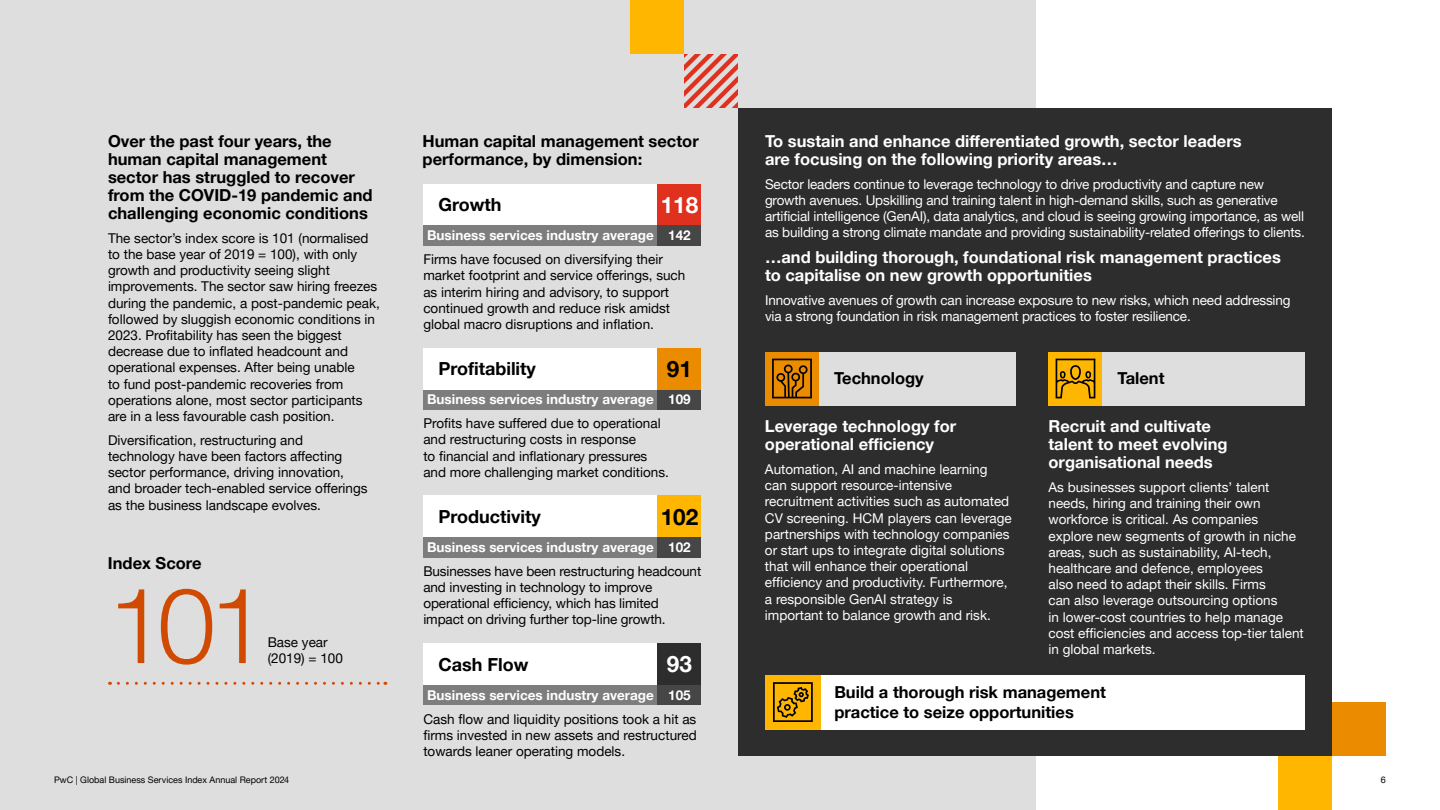
<style>
.page{position:relative;width:1440px;height:810px;background:#fff}
.page>*{position:absolute;margin:0;border:0;box-sizing:border-box;transform-origin:0 0}
.t1{font:300 105.15px "Helvetica Neue LT Pro";color:#d04a02}
.t2{font:700 22.5px "Helvetica Neue LT Pro";color:#fff}
.t3{font:700 22.5px "Helvetica Neue LT Pro";color:#000}
.t4{font:700 18px "Helvetica Neue LT Pro";color:#000}
.t5{font:700 16.5px/18px "Helvetica Neue LT Pro";color:#fff}
.t6{font:700 16.5px/18px "Helvetica Neue LT Pro";color:#000}
.t7{font:13.5px/16.2px "Helvetica Neue LT Pro";color:#000}
.t8{font:13.5px/16.2px "Helvetica Neue LT Pro";color:#fff}
.t9{font:700 13.5px "Helvetica Neue LT Pro";color:#fff}
.t10{font:9px "Helvetica Neue LT Pro";color:#000}
</style>
<div class="page">
<div style="left:0;top:0;width:1035px;height:810px;background:#dedede"></div>
<div style="left:738px;top:108px;width:594px;height:648px;background:#2d2d2d"></div>
<svg style="left:684px;top:54px;width:54px;height:54px"></svg>
<div style="left:630px;top:0;width:54px;height:54px;background:#ffb600"></div>
<div style="left:1278px;top:756px;width:54px;height:54px;background:#ffb600"></div>
<div style="left:1332px;top:702px;width:54px;height:54px;background:#eb8c00"></div>
<div style="left:423px;top:184px;width:235px;height:41px;background:#fff"></div>
<div style="left:658px;top:184px;width:43px;height:41px;background:#e0301e"></div>
<div style="left:423px;top:225px;width:235px;height:21px;background:#7d7d7d"></div>
<div style="left:658px;top:225px;width:43px;height:21px;background:#464646"></div>
<div style="left:423px;top:537px;width:235px;height:20px;background:#7d7d7d"></div>
<div style="left:658px;top:537px;width:43px;height:20px;background:#464646"></div>
<div style="left:423px;top:496px;width:235px;height:41px;background:#fff"></div>
<div style="left:658px;top:496px;width:43px;height:41px;background:#ffb600"></div>
<div style="left:423px;top:389px;width:235px;height:21px;background:#7d7d7d"></div>
<div style="left:658px;top:389px;width:43px;height:21px;background:#464646"></div>
<div style="left:423px;top:348px;width:235px;height:41px;background:#fff"></div>
<div style="left:658px;top:348px;width:43px;height:41px;background:#eb8c00"></div>
<div style="left:423px;top:685px;width:235px;height:20px;background:#7d7d7d"></div>
<div style="left:658px;top:685px;width:43px;height:20px;background:#464646"></div>
<div style="left:423px;top:644px;width:235px;height:41px;background:#fff"></div>
<div style="left:658px;top:644px;width:43px;height:41px;background:#2d2d2d"></div>
<div style="left:765px;top:352px;width:54px;height:54px;background:#eb8c00"></div>
<svg style="left:772px;top:359px;width:40px;height:39px"></svg>
<div style="left:819px;top:352px;width:197px;height:54px;background:#dedede"></div>
<div style="left:1048px;top:352px;width:54px;height:54px;background:#ffb600"></div>
<svg style="left:1056px;top:359px;width:39px;height:39px"></svg>
<div style="left:1102px;top:352px;width:203px;height:54px;background:#dedede"></div>
<svg style="left:118px;top:682px;width:268px;height:3px"></svg>
<div style="left:819px;top:675px;width:486px;height:54px;background:#fff"></div>
<div style="left:765px;top:675px;width:56px;height:54px;background:#ffb600"></div>
<svg style="left:773px;top:682px;width:40px;height:40px"></svg>
<p class="t6" style="left:108px;top:132px;width:266px">Over the past four years, the human capital management sector has struggled to recover from the COVID-19 pandemic and challenging economic conditions</p>
<p class="t7" style="left:108px;top:230px;width:273px">The sector’s index score is 101 (normalised to the base year of 2019 = 100), with only growth and productivity seeing slight improvements. The sector saw hiring freezes during the pandemic, a post-pandemic peak, followed by sluggish economic conditions in 2023. Profitability has seen the biggest decrease due to inflated headcount and operational expenses. After being unable<br>to fund post-pandemic recoveries from operations alone, most sector participants are in a less favourable cash position.</p>
<p class="t7" style="left:108px;top:432px;width:261px">Diversification, restructuring and technology have been factors affecting sector performance, driving innovation, and broader tech-enabled service offerings as the business landscape evolves.</p>
<p class="t6" style="left:108px;top:554px;width:95px">Index Score</p>
<h1 class="t1" style="left:108px;top:561px;width:161px">101</h1>
<p class="t7" style="left:268px;top:634px;width:77px">Base year (2019) = 100</p>
<p class="t6" style="left:423px;top:132px;width:278px">Human capital management sector performance, by dimension:</p>
<p class="t5" style="left:765px;top:132px;width:478px">To sustain and enhance differentiated growth, sector leaders are focusing on the following priority areas…</p>
<p class="t8" style="left:765px;top:176px;width:542px">Sector leaders continue to leverage technology to drive productivity and capture new growth avenues. Upskilling and training talent in high-demand skills, such as generative artificial intelligence (GenAI), data analytics, and cloud is seeing growing importance, as well as building a strong climate mandate and providing sustainability-related offerings to clients.</p>
<p class="t5" style="left:765px;top:248px;width:517px">…and building thorough, foundational risk management practices to capitalise on new growth opportunities</p>
<p class="t8" style="left:765px;top:291px;width:527px">Innovative avenues of growth can increase exposure to new risks, which need addressing via a strong foundation in risk management practices to foster resilience.</p>
<h3 class="t4" style="left:438px;top:194px;width:64px">Growth</h3>
<h2 class="t2" style="left:661px;top:191px;width:39px">118</h2>
<p class="t9" style="left:427px;top:227px;width:265px">Business services industry average 142</p>
<p class="t7" style="left:423px;top:251px;width:264px">Firms have focused on diversifying their market footprint and service offerings, such as interim hiring and advisory, to support continued growth and reduce risk amidst global macro disruptions and inflation.</p>
<h3 class="t4" style="left:438px;top:358px;width:99px">Profitability</h3>
<h2 class="t3" style="left:667px;top:355px;width:27px">91</h2>
<p class="t9" style="left:427px;top:391px;width:265px">Business services industry average 109</p>
<p class="t7" style="left:423px;top:415px;width:247px">Profits have suffered due to operational and restructuring costs in response<br>to financial and inflationary pressures and more challenging market conditions.</p>
<h3 class="t4" style="left:438px;top:505px;width:104px">Productivity</h3>
<h2 class="t3" style="left:661px;top:503px;width:39px">102</h2>
<p class="t9" style="left:427px;top:539px;width:265px">Business services industry average 102</p>
<p class="t7" style="left:423px;top:563px;width:279px">Businesses have been restructuring headcount and investing in technology to improve operational efficiency, which has limited impact on driving further top-line growth.</p>
<h3 class="t4" style="left:438px;top:653px;width:91px">Cash Flow</h3>
<h2 class="t2" style="left:667px;top:650px;width:27px">93</h2>
<p class="t9" style="left:427px;top:687px;width:265px">Business services industry average 105</p>
<p class="t7" style="left:423px;top:710px;width:275px;text-align:justify">Cash flow and liquidity positions took a hit as firms invested in new assets and restructured towards leaner operating models.</p>
<p class="t6" style="left:834px;top:369px;width:91px">Technology</p>
<p class="t6" style="left:1118px;top:369px;width:49px">Talent</p>
<p class="t5" style="left:765px;top:417px;width:193px">Leverage technology for operational efficiency</p>
<p class="t8" style="left:765px;top:461px;width:248px">Automation, AI and machine learning can support resource-intensive recruitment activities such as automated CV screening. HCM players can leverage partnerships with technology companies or start ups to integrate digital solutions that will enhance their operational efficiency and productivity. Furthermore, a responsible GenAI strategy is important to balance growth and risk.</p>
<p class="t5" style="left:1048px;top:417px;width:181px">Recruit and cultivate talent to meet evolving organisational needs</p>
<p class="t8" style="left:1048px;top:479px;width:257px">As businesses support clients’ talent needs, hiring and training their own workforce is critical. As companies explore new segments of growth in niche areas, such as sustainability, AI-tech, healthcare and defence, employees<br>also need to adapt their skills. Firms<br>can also leverage outsourcing options<br>in lower-cost countries to help manage cost efficiencies and access top-tier talent in global markets.</p>
<p class="t6" style="left:834px;top:682px;width:273px;line-height:19.8px">Build a thorough risk management practice to seize opportunities</p>
<p class="t10" style="left:54px;top:774px;width:237px">PwC | Global Business Services Index Annual Report 2024</p>
<p class="t10" style="left:1381px;top:774px;width:7px">6</p>
</div>
